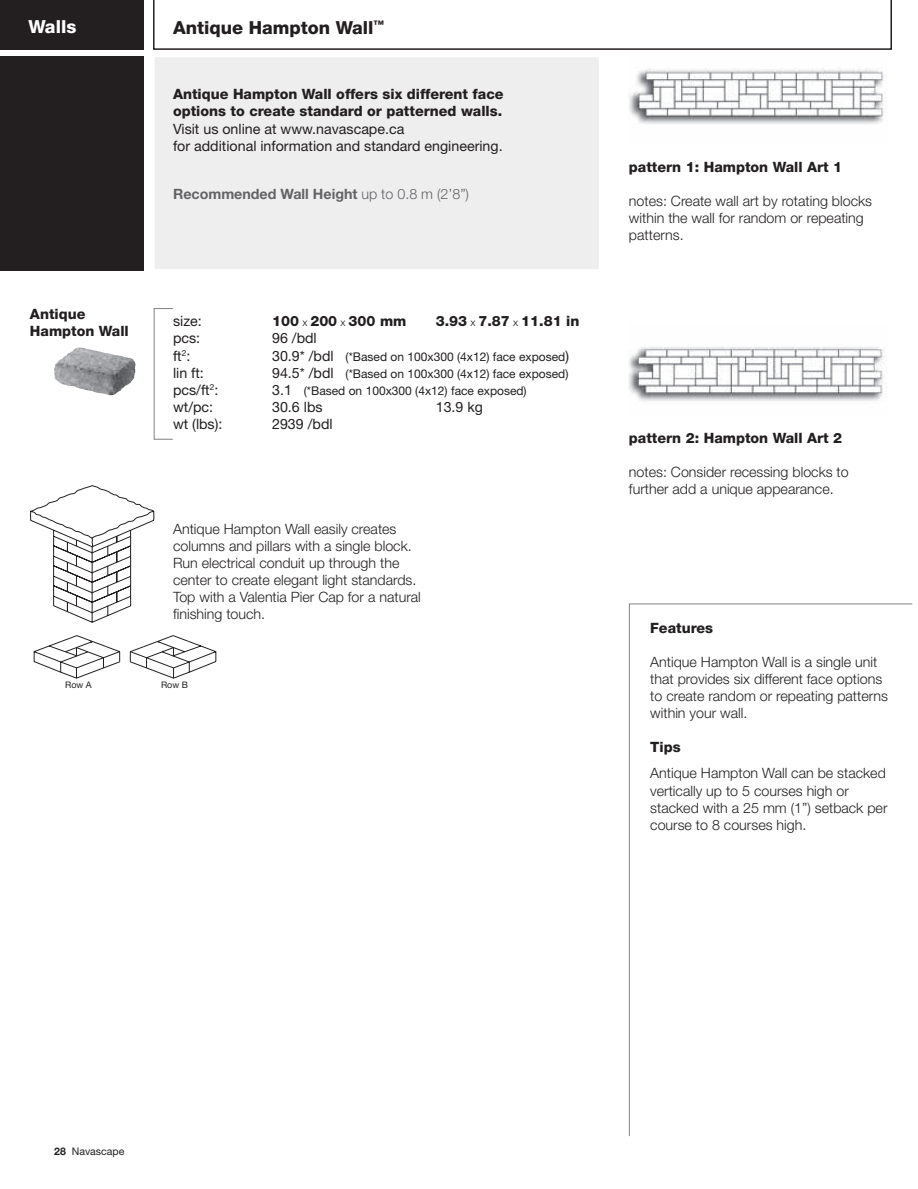
<style>
.page{position:relative;width:918px;height:1189px;background:#fff}
.page>*{position:absolute;margin:0;border:0;box-sizing:border-box;transform-origin:0 0}
.t1{font:800 18px "Helvetica Neue";color:#231f20}
.t2{font:800 18px "Helvetica Neue";color:#fff}
.t3{font:300 14.25px/17.1px "Helvetica Neue";color:#231f20}
.t4{font:800 14.25px/17.1px "Helvetica Neue";color:#231f20}
.t5{font:14.25px/17.1px "Helvetica Neue";color:#231f20}
.t6{font:700 14.25px "Helvetica Neue";color:#636366}
.t7{font:12px "Helvetica Neue";color:#231f20}
.t8{font:10.5px "Helvetica Neue";color:#231f20}
.t9{font:9px "Helvetica Neue";color:#231f20}
.s1{font-weight:300}
.s2{font-weight:300;font-size:10.5px}
.s3{font-size:14.25px}
.s4{font-weight:700}
</style>
<div class="page">
<div style="left:154px;top:56px;width:445px;height:214px;background:#eeeeef"></div>
<div style="left:153px;top:56px;width:447px;height:214px;border:2px solid #fff"></div>
<div style="left:0;top:56px;width:144px;height:214px;background:#231f20"></div>
<div style="left:0;top:0;width:144px;height:49px;background:#231f20"></div>
<svg style="left:153px;top:0;width:738px;height:50px"></svg>
<img style="left:54px;top:347px;width:28px;height:39px">
<div style="left:154px;top:308px;width:19px;height:131px;border:1px solid #808285"></div>
<img style="left:629px;top:67px;width:257px;height:57px">
<img style="left:628px;top:347px;width:259px;height:54px">
<svg style="left:628px;top:603px;width:284px;height:533px"></svg>
<svg style="left:30px;top:485px;width:186px;height:194px"></svg>
<p class="t2" style="left:29px;top:20px;width:49px">Walls</p>
<p class="t4" style="left:30px;top:307px;width:100px">Antique<br>Hampton Wall</p>
<p class="t1" style="left:173px;top:21px;width:212px">Antique Hampton Wall<sup>™</sup></p>
<p class="t4" style="left:173px;top:87px;width:332px">Antique Hampton Wall offers six different face options to create standard or patterned walls.</p>
<p class="t5" style="left:173px;top:121px;width:331px">Visit us online at www.navascape.ca<br>for additional information and standard engineering.</p>
<p class="t6" style="left:173px;top:189px;width:297px">Recommended Wall Height <span class="s1">up to 0.8 m (2’8”)</span></p>
<p class="t5" style="left:173px;top:314px;width:30px">size:</p>
<p class="t4" style="left:272px;top:314px;width:136px">100 <span class="s2">x</span> 200 <span class="s2">x</span> 300 mm</p>
<p class="t4" style="left:435px;top:314px;width:145px">3.93 <span class="s2">x</span> 7.87 <span class="s2">x</span> 11.81 in</p>
<p class="t5" style="left:173px;top:331px;width:29px">pcs:</p>
<p class="t5" style="left:272px;top:331px;width:46px">96 /bdl</p>
<p class="t5" style="left:173px;top:348px;width:19px">ft<sup>2</sup>:</p>
<p class="t7" style="left:272px;top:352px;width:298px"><span class="s3">30.9* /bdl</span> (*Based on 100x300 (4x12) face exposed<span class="s3">)</span></p>
<p class="t5" style="left:173px;top:365px;width:32px">lin ft:</p>
<p class="t7" style="left:272px;top:369px;width:298px"><span class="s3">94.5* /bdl</span> (*Based on 100x300 (4x12) face exposed)</p>
<p class="t5" style="left:173px;top:382px;width:47px">pcs/ft<sup>2</sup>:</p>
<p class="t7" style="left:272px;top:386px;width:256px"><span class="s3">3.1</span> (*Based on 100x300 (4x12) face exposed)</p>
<p class="t5" style="left:173px;top:400px;width:42px">wt/pc:</p>
<p class="t5" style="left:272px;top:400px;width:52px">30.6 lbs</p>
<p class="t5" style="left:435px;top:400px;width:49px">13.9 kg</p>
<p class="t5" style="left:173px;top:417px;width:51px">wt (lbs):</p>
<p class="t5" style="left:272px;top:417px;width:62px">2939 /bdl</p>
<p class="t3" style="left:173px;top:521px;width:249px">Antique Hampton Wall easily creates columns and pillars with a single block.<br>Run electrical conduit up through the center to create elegant light standards.<br>Top with a Valentia Pier Cap for a natural finishing touch.</p>
<p class="t9" style="left:65px;top:681px;width:28px">Row A</p>
<p class="t9" style="left:161px;top:681px;width:28px">Row B</p>
<p class="t4" style="left:628px;top:159px;width:215px">pattern 1: Hampton Wall Art 1</p>
<p class="t3" style="left:628px;top:194px;width:244px">notes: Create wall art by rotating blocks within the wall for random or repeating patterns.</p>
<p class="t4" style="left:628px;top:430px;width:215px">pattern 2: Hampton Wall Art 2</p>
<p class="t3" style="left:628px;top:465px;width:221px">notes: Consider recessing blocks to further add a unique appearance.</p>
<p class="t4" style="left:650px;top:620px;width:64px">Features</p>
<p class="t3" style="left:650px;top:654px;width:239px">Antique Hampton Wall is a single unit that provides six different face options to create random or repeating patterns within your wall.</p>
<p class="t4" style="left:650px;top:740px;width:32px">Tips</p>
<p class="t3" style="left:650px;top:766px;width:239px">Antique Hampton Wall can be stacked vertically up to 5 courses high or stacked with a 25 mm (1”) setback per course to 8 courses high.</p>
<p class="t8" style="left:54px;top:1147px;width:72px"><span class="s4">28</span> Navascape</p>
</div>
